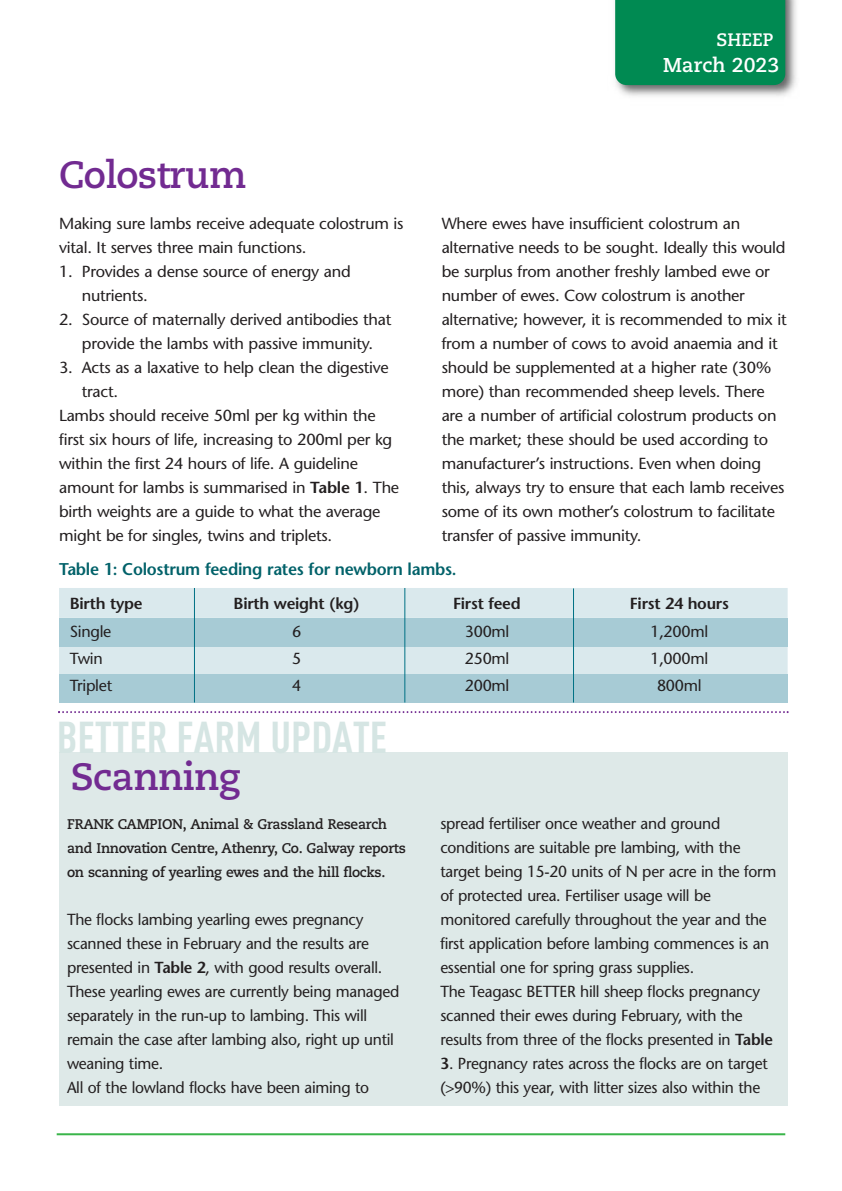
<style>
.page{position:relative;width:842px;height:1191px;background:#fff}
.page>*{position:absolute;margin:0;border:0;box-sizing:border-box;transform-origin:0 0}
.t1{font:700 condensed 44px "DINOT";color:#d5e5e3}
.t2{font:700 38px "Caecilia";letter-spacing:-.02em;color:#722b91}
.t3{font:700 20px "Caecilia";color:#fff}
.t4{font:700 18px "Caecilia";color:#fff}
.t5{font:600 17px "Stone Sans";letter-spacing:-.015em;color:#006169}
.t6{font:16px/24px "Stone Sans";letter-spacing:-.015em;color:#231f20}
.t7{font:600 16px "Stone Sans";letter-spacing:-.015em;color:#231f20}
.t8{font:700 14px/24px "Caecilia";letter-spacing:-.02em;color:#231f20}
.s1{font-weight:600}
</style>
<div class="page">
<img style="left:616px;top:0;width:180px;height:96px">
<div style="left:615px;top:0;width:170px;height:85px;background:#008a52"></div>
<hr style="left:57px;top:1133px;width:728px;height:2px;background:#3ab54a">
<svg style="left:58px;top:711px;width:731px;height:2px"></svg>
<div style="left:59px;top:752px;width:729px;height:354px;background:#dee9e8"></div>
<div style="left:59px;top:588px;width:729px;height:86px;background:#dae9ed"></div>
<div style="left:59px;top:618px;width:729px;height:28px;background:#a7cbd5"></div>
<div style="left:59px;top:674px;width:729px;height:28px;background:#a7cbd5"></div>
<hr style="left:194px;top:588px;width:1px;height:114px;background:#007184">
<hr style="left:404px;top:588px;width:1px;height:114px;background:#007184">
<hr style="left:573px;top:588px;width:1px;height:114px;background:#007184">
<p class="t2" style="left:59px;top:159px;width:189px">Colostrum</p>
<p class="t6" style="left:59px;top:213px;width:346px">Making sure lambs receive adequate colostrum is vital. It serves three main functions.</p>
<p class="t6" style="left:82px;top:261px;width:270px;text-indent:-23px">1. Provides a dense source of energy and nutrients.</p>
<p class="t6" style="left:59px;top:309px;width:334px;text-align:center">2. Source of maternally derived antibodies that provide the lambs with passive immunity.</p>
<p class="t6" style="left:82px;top:357px;width:308px;text-indent:-23px">3. Acts as a laxative to help clean the digestive tract.</p>
<p class="t6" style="left:59px;top:405px;width:342px">Lambs should receive 50ml per kg within the first six hours of life, increasing to 200ml per kg within the first 24 hours of life. A guideline amount for lambs is summarised in <span class="s1">Table 1</span>. The birth weights are a guide to what the average might be for singles, twins and triplets.</p>
<p class="t4" style="left:716px;top:32px;width:59px">SHEEP</p>
<p class="t3" style="left:663px;top:56px;width:118px">March 2023</p>
<p class="t6" style="left:442px;top:213px;width:347px">Where ewes have insufficient colostrum an alternative needs to be sought. Ideally this would be surplus from another freshly lambed ewe or number of ewes. Cow colostrum is another alternative; however, it is recommended to mix it from a number of cows to avoid anaemia and it should be supplemented at a higher rate (30% more) than recommended sheep levels. There are a number of artificial colostrum products on the market; these should be used according to manufacturer’s instructions. Even when doing this, always try to ensure that each lamb receives some of its own mother’s colostrum to facilitate transfer of passive immunity.</p>
<p class="t5" style="left:59px;top:562px;width:399px">Table 1: Colostrum feeding rates for newborn lambs.</p>
<p class="t7" style="left:70px;top:597px;width:74px">Birth type</p>
<p class="t7" style="left:234px;top:597px;width:127px">Birth weight (kg)</p>
<p class="t7" style="left:453px;top:597px;width:69px">First feed</p>
<p class="t7" style="left:630px;top:597px;width:101px">First 24 hours</p>
<p class="t6" style="left:70px;top:620px;width:43px">Single</p>
<p class="t6" style="left:292px;top:620px;width:11px">6</p>
<p class="t6" style="left:465px;top:620px;width:46px">300ml</p>
<p class="t6" style="left:650px;top:620px;width:59px">1,200ml</p>
<p class="t6" style="left:70px;top:648px;width:35px">Twin</p>
<p class="t6" style="left:292px;top:648px;width:11px">5</p>
<p class="t6" style="left:465px;top:648px;width:46px">250ml</p>
<p class="t6" style="left:650px;top:648px;width:59px">1,000ml</p>
<p class="t6" style="left:70px;top:675px;width:44px">Triplet</p>
<p class="t6" style="left:292px;top:675px;width:11px">4</p>
<p class="t6" style="left:465px;top:675px;width:46px">200ml</p>
<p class="t6" style="left:657px;top:675px;width:46px">800ml</p>
<p class="t1" style="left:57px;top:712px;width:332px">BETTER FARM UPDATE</p>
<p class="t2" style="left:71px;top:760px;width:171px">Scanning</p>
<p class="t8" style="left:67px;top:813px;width:340px">FRANK CAMPION, Animal &amp; Grassland Research and Innovation Centre, Athenry, Co. Galway reports on scanning of yearling ewes and the hill flocks.</p>
<p class="t6" style="left:67px;top:909px;width:334px">The flocks lambing yearling ewes pregnancy scanned these in February and the results are presented in <span class="s1">Table 2</span>, with good results overall.<br>These yearling ewes are currently being managed separately in the run-up to lambing. This will remain the case after lambing also, right up until weaning time.</p>
<p class="t6" style="left:67px;top:1077px;width:304px">All of the lowland flocks have been aiming to</p>
<p class="t6" style="left:440px;top:813px;width:338px">spread fertiliser once weather and ground conditions are suitable pre lambing, with the target being 15-20 units of N per acre in the form of protected urea. Fertiliser usage will be monitored carefully throughout the year and the first application before lambing commences is an essential one for spring grass supplies.</p>
<p class="t6" style="left:440px;top:981px;width:334px">The Teagasc BETTER hill sheep flocks pregnancy scanned their ewes during February, with the results from three of the flocks presented in <span class="s1">Table</span></p>
<p class="t6" style="left:440px;top:1053px;width:329px"><span class="s1">3</span>. Pregnancy rates across the flocks are on target (&gt;90%) this year, with litter sizes also within the</p>
</div>
